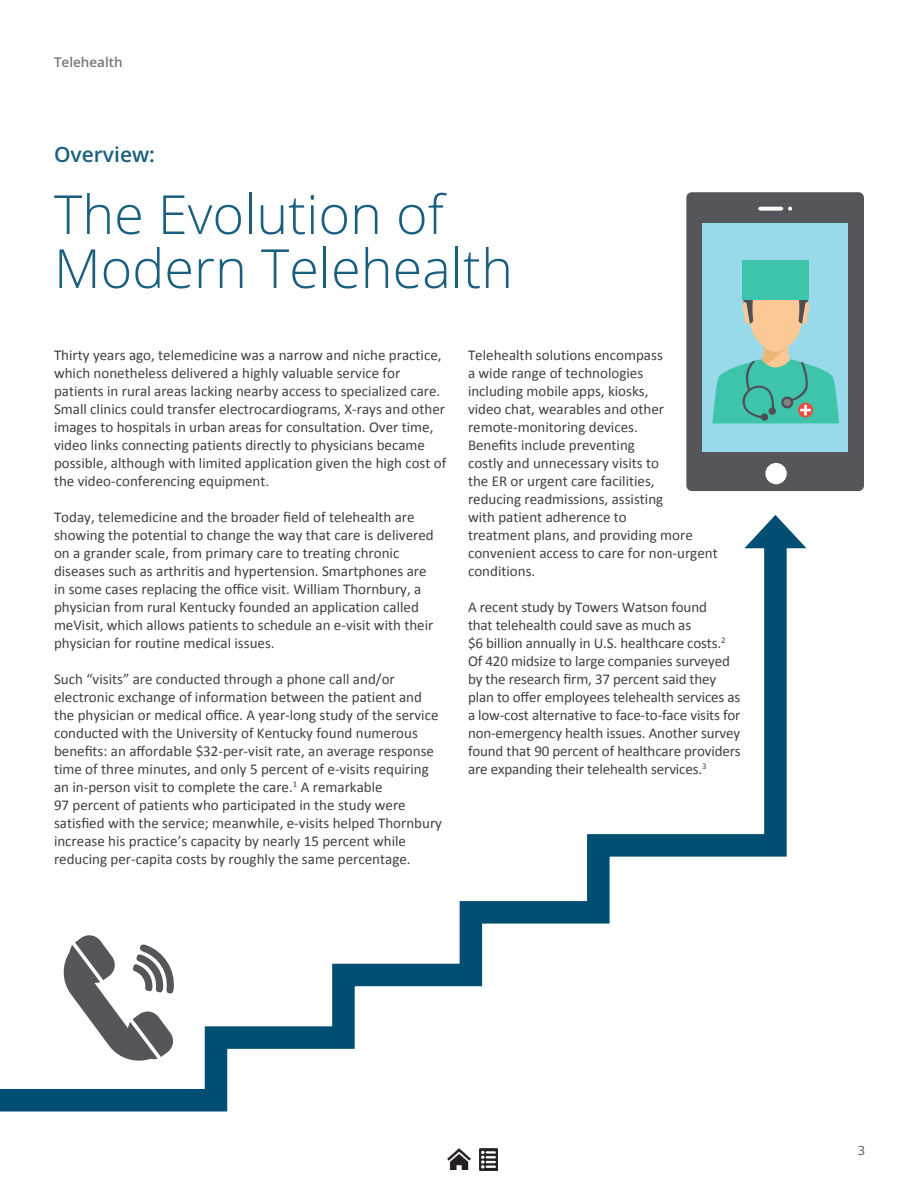
<style>
.page{position:relative;width:918px;height:1188px;background:#fff}
.page>*{position:absolute;margin:0;border:0;box-sizing:border-box;transform-origin:0 0}
.t1{font:300 54px/54px "Open Sans";color:#1a5f7f}
.t2{font:600 21px "Open Sans";color:#1a5f7f}
.t3{font:15px/18px "Calibri";color:#414042}
.t4{font:600 13.5px "Open Sans";color:#77777a}
.t5{font:12.75px "Open Sans";color:#55565a}
</style>
<div class="page">
<svg style="left:0;top:548px;width:798px;height:564px"></svg>
<svg style="left:744px;top:515px;width:62px;height:33px"></svg>
<div style="left:686px;top:192px;width:178px;height:299px;background:#55565a;border-radius:5px"></div>
<div style="left:703px;top:223px;width:145px;height:228px;background:#99daea"></div>
<svg style="left:758px;top:207px;width:34px;height:4px"></svg>
<svg style="left:712px;top:260px;width:127px;height:163px"></svg>
<div style="left:767px;top:464px;width:18px;height:19px;background:#fff;border-radius:50%"></div>
<div style="left:765px;top:463px;width:22px;height:21px;border:3px solid #fff;border-radius:50%"></div>
<svg style="left:62px;top:935px;width:114px;height:126px"></svg>
<img style="left:447px;top:1148px;width:24px;height:22px">
<img style="left:480px;top:1148px;width:17px;height:22px">
<p class="t4" style="left:54px;top:53px;width:70px">Telehealth</p>
<h2 class="t2" style="left:54px;top:140px;width:103px">Overview:</h2>
<h1 class="t1" style="left:54px;top:186px;width:460px">The Evolution of<br>Modern Telehealth</h1>
<p class="t3" style="left:54px;top:345px;width:394px">Thirty years ago, telemedicine was a narrow and niche practice, which nonetheless delivered a highly valuable service for patients in rural areas lacking nearby access to specialized care.<br>Small clinics could transfer electrocardiograms, X-rays and other images to hospitals in urban areas for consultation. Over time, video links connecting patients directly to physicians became possible, although with limited application given the high cost of the video-conferencing equipment.</p>
<p class="t3" style="left:54px;top:507px;width:381px">Today, telemedicine and the broader field of telehealth are showing the potential to change the way that care is delivered on a grander scale, from primary care to treating chronic diseases such as arthritis and hypertension. Smartphones are in some cases replacing the office visit. William Thornbury, a physician from rural Kentucky founded an application called meVisit, which allows patients to schedule an e-visit with their physician for routine medical issues.</p>
<p class="t3" style="left:54px;top:669px;width:390px">Such “visits” are conducted through a phone call and/or electronic exchange of information between the patient and the physician or medical office. A year-long study of the service conducted with the University of Kentucky found numerous benefits: an affordable $32-per-visit rate, an average response time of three minutes, and only 5 percent of e-visits requiring an in-person visit to complete the care.<sup>1</sup> A remarkable<br>97 percent of patients who participated in the study were satisfied with the service; meanwhile, e-visits helped Thornbury increase his practice’s capacity by nearly 15 percent while reducing per-capita costs by roughly the same percentage.</p>
<p class="t3" style="left:468px;top:345px;width:251px">Telehealth solutions encompass<br>a wide range of technologies<br>including mobile apps, kiosks,<br>video chat, wearables and other remote-monitoring devices.<br>Benefits include preventing<br>costly and unnecessary visits to<br>the ER or urgent care facilities,<br>reducing readmissions, assisting<br>with patient adherence to<br>treatment plans, and providing more convenient access to care for non-urgent conditions.</p>
<p class="t3" style="left:468px;top:597px;width:274px">A recent study by Towers Watson found<br>that telehealth could save as much as<br>$6 billion annually in U.S. healthcare costs.<sup>2<br></sup>Of 420 midsize to large companies surveyed by the research firm, 37 percent said they plan to offer employees telehealth services as a low-cost alternative to face-to-face visits for non-emergency health issues. Another survey found that 90 percent of healthcare providers are expanding their telehealth services.<sup>3</sup></p>
<p class="t5" style="left:858px;top:1141px;width:9px">3</p>
</div>
